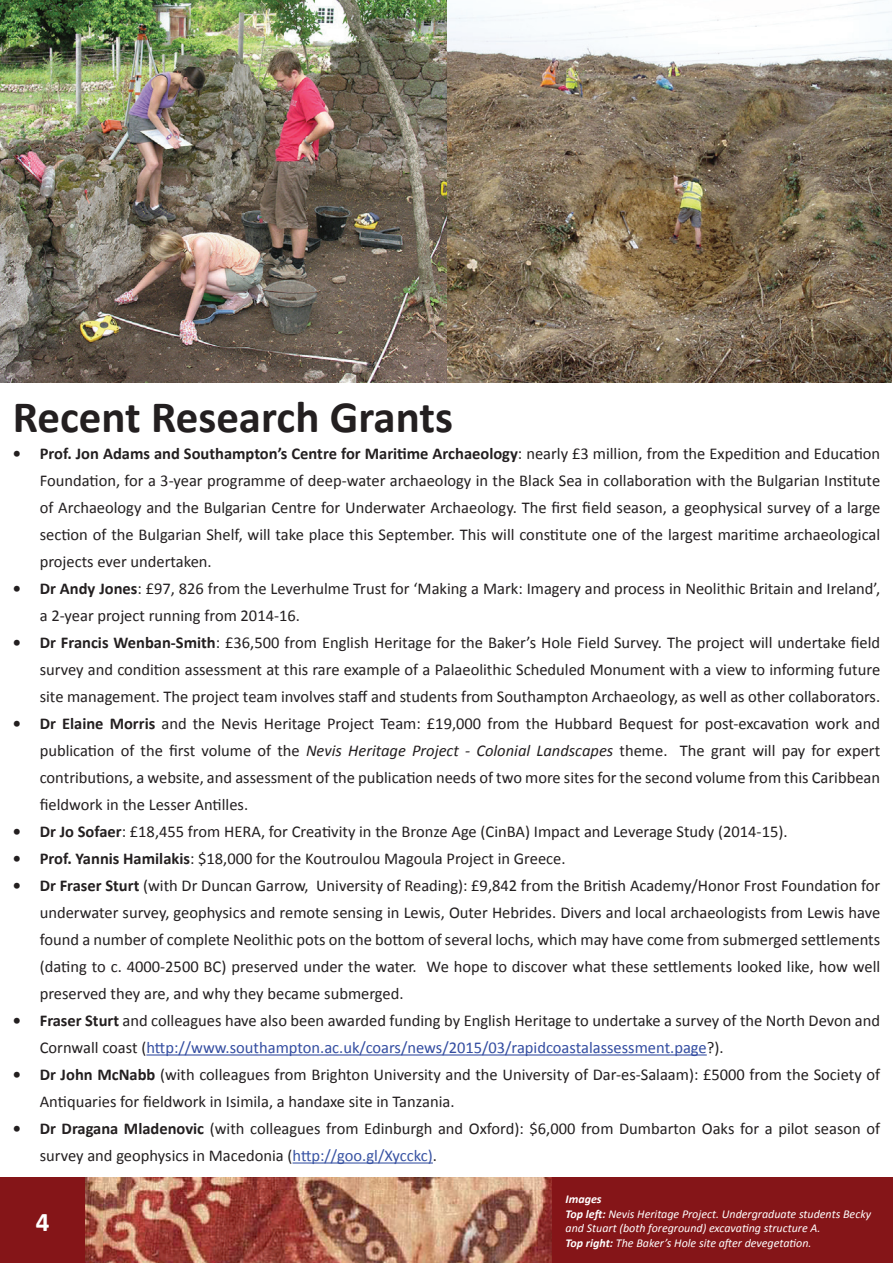
<style>
.page{position:relative;width:893px;height:1263px;background:#fff}
.page>*{position:absolute;margin:0;border:0;box-sizing:border-box;transform-origin:0 0}
.t1{font:700 45px "Calibri";color:#231f20}
.t2{font:700 27px "Calibri";color:#fff}
.t3{font:16.5px/27px "Calibri";color:#231f20;text-align:justify}
.t4{font:italic 12px/14.4px "Calibri";color:#fff}
.s1{font-weight:700}
.s2{font-style:italic}
.s3{color:#334da1}
.s4{color:#3853a3}
</style>
<div class="page">
<div style="left:0;top:1178px;width:85px;height:85px;background:#851518"></div>
<img style="left:85px;top:1178px;width:468px;height:85px">
<div style="left:553px;top:1178px;width:340px;height:85px;background:#851518"></div>
<hr style="left:146px;top:1054px;width:561px;height:1px;background:#334da1">
<hr style="left:292px;top:1162px;width:141px;height:1px;background:#3853a3">
<img style="left:0;top:0;width:892px;height:383px">
<h1 class="t1" style="left:13px;top:388px;width:442px">Recent Research Grants</h1>
<p class="t3" style="left:40px;top:440px;width:842px;text-indent:-27px"><span class="s1">• Prof. Jon Adams and Southampton’s Centre for Maritime Archaeology</span>: nearly £3 million, from the Expedition and Education Foundation, for a 3-year programme of deep-water archaeology in the Black Sea in collaboration with the Bulgarian Institute of Archaeology and the Bulgarian Centre for Underwater Archaeology. The first field season, a geophysical survey of a large section of the Bulgarian Shelf, will take place this September. This will constitute one of the largest maritime archaeological projects ever undertaken.</p>
<p class="t3" style="left:40px;top:575px;width:842px;text-indent:-27px"><span class="s1">• Dr Andy Jones</span>: £97, 826 from the Leverhulme Trust for ‘Making a Mark: Imagery and process in Neolithic Britain and Ireland’, a 2-year project running from 2014-16.</p>
<p class="t3" style="left:40px;top:629px;width:842px;text-indent:-27px"><span class="s1">• Dr Francis Wenban-Smith</span>: £36,500 from English Heritage for the Baker’s Hole Field Survey. The project will undertake field survey and condition assessment at this rare example of a Palaeolithic Scheduled Monument with a view to informing future site management. The project team involves staff and students from Southampton Archaeology, as well as other collaborators.</p>
<p class="t3" style="left:40px;top:710px;width:842px;text-indent:-27px"><span class="s1">• Dr Elaine Morris</span> and the Nevis Heritage Project Team: £19,000 from the Hubbard Bequest for post-excavation work and publication of the first volume of the <span class="s2">Nevis Heritage Project - Colonial Landscapes</span> theme. The grant will pay for expert contributions, a website, and assessment of the publication needs of two more sites for the second volume from this Caribbean fieldwork in the Lesser Antilles.</p>
<p class="t3" style="left:13px;top:818px;width:776px"><span class="s1">• Dr Jo Sofaer</span>: £18,455 from HERA, for Creativity in the Bronze Age (CinBA) Impact and Leverage Study (2014-15).</p>
<p class="t3" style="left:13px;top:845px;width:554px"><span class="s1">• Prof. Yannis Hamilakis</span>: $18,000 for the Koutroulou Magoula Project in Greece.</p>
<p class="t3" style="left:40px;top:872px;width:842px;text-indent:-27px"><span class="s1">• Dr Fraser Sturt</span> (with Dr Duncan Garrow, University of Reading): £9,842 from the British Academy/Honor Frost Foundation for underwater survey, geophysics and remote sensing in Lewis, Outer Hebrides. Divers and local archaeologists from Lewis have found a number of complete Neolithic pots on the bottom of several lochs, which may have come from submerged settlements (dating to c. 4000-2500 BC) preserved under the water. We hope to discover what these settlements looked like, how well preserved they are, and why they became submerged.</p>
<p class="t3" style="left:40px;top:1007px;width:842px;text-indent:-27px"><span class="s1">• Fraser Sturt</span> and colleagues have also been awarded funding by English Heritage to undertake a survey of the North Devon and<br>Cornwall coast (<span class="s3">http://www.southampton.ac.uk/coars/news/2015/03/rapidcoastalassessment.page</span>?).</p>
<p class="t3" style="left:40px;top:1061px;width:842px;text-indent:-27px"><span class="s1">• Dr John McNabb</span> (with colleagues from Brighton University and the University of Dar-es-Salaam): £5000 from the Society of<br>Antiquaries for fieldwork in Isimila, a handaxe site in Tanzania.</p>
<p class="t3" style="left:40px;top:1115px;width:842px;text-indent:-27px"><span class="s1">• Dr Dragana Mladenovic</span> (with colleagues from Edinburgh and Oxford): $6,000 from Dumbarton Oaks for a pilot season of survey and geophysics in Macedonia (<span class="s4">http://goo.gl/Xycckc)</span>.</p>
<p class="t4" style="left:566px;top:1192px;width:307px"><span class="s1">Images<br>Top left:</span> Nevis Heritage Project. Undergraduate students Becky and Stuart (both foreground) excavating structure A.<br><span class="s1">Top right:</span> The Baker’s Hole site after devegetation.</p>
<h2 class="t2" style="left:36px;top:1204px;width:15px">4</h2>
</div>
